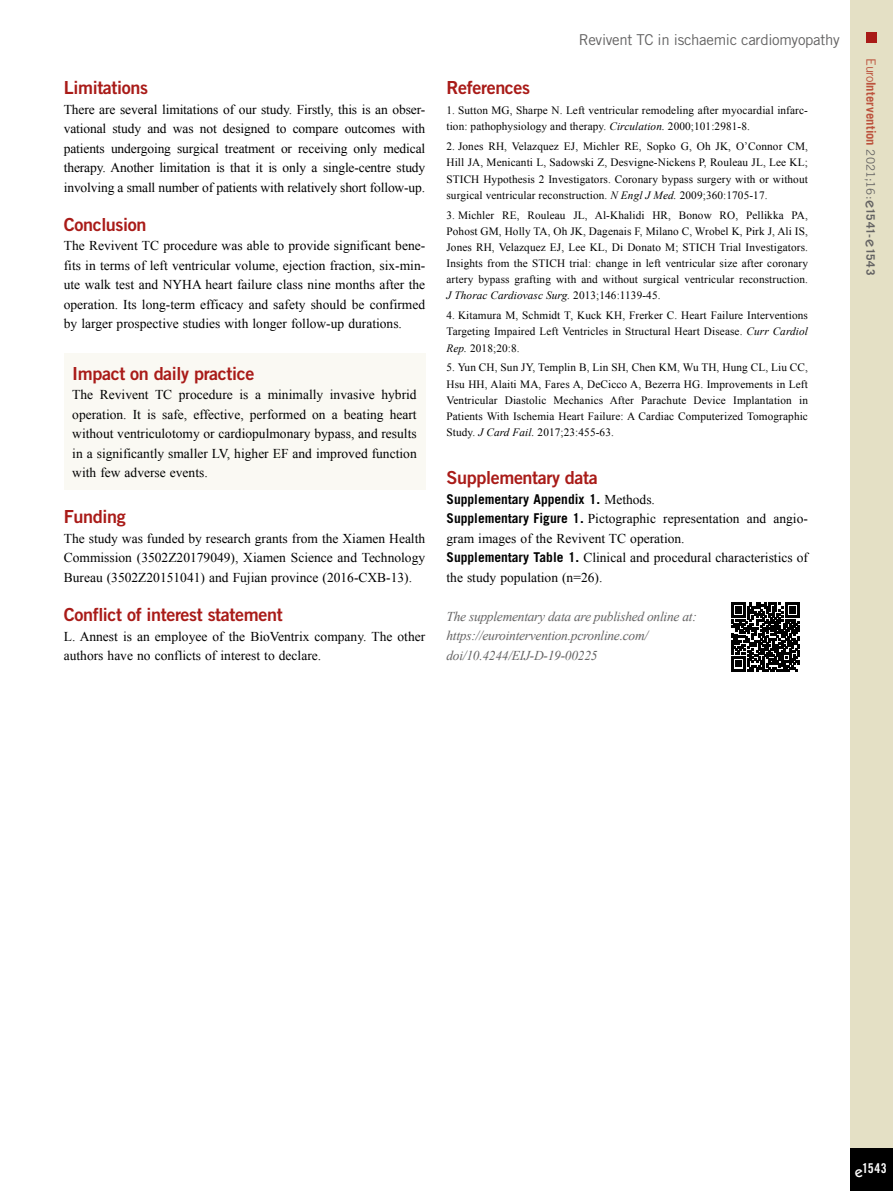
<style>
.page{position:relative;width:893px;height:1191px;background:#fff}
.page>*{position:absolute;margin:0;border:0;box-sizing:border-box;transform-origin:0 0}
.t1{font:18px "Trade Gothic LT Std Bd 2";letter-spacing:-.02em;color:#a91b18}
.t2{font:15px "Trade Gothic LT Std";letter-spacing:-.02em;color:#646363}
.t3{font:13.5px/19.5px "Times New Roman";color:#000;text-align:justify}
.t4{font:italic 13.5px/19.5px "Times New Roman";letter-spacing:-.02em;color:#646363}
.t5{font:700 13.5px "Trade Gothic LT Std";color:#000}
.t6{font:13.5px "Trade Gothic LT Std Bd Cn 20";color:#fff}
.t7{font:700 12.75px "Trade Gothic LT Std";letter-spacing:.005em;color:#bc533d}
.t8{font:11.25px/16px "Times New Roman";letter-spacing:.01em;color:#000;text-align:justify}
.s1{font-style:italic}
.s2{font-family:"Times New Roman";font-weight:400}
.s3{font-family:"Trade Gothic LT Std";font-weight:700}
.s4{font-weight:400}
.s5{font-weight:400;font-size:11.7px;color:#646363}
.s6{font-family:"ITC Kabel Std";font-weight:500;font-size:15px;color:#646363}
.s7{font-size:11.7px;color:#646363}
.s8{font-family:"ITC Kabel Std";font-weight:500;font-size:15px}
</style>
<div class="page">
<div style="left:850px;top:0;width:43px;height:1191px;background:#e4e0c5"></div>
<div style="left:850px;top:1148px;width:43px;height:43px;background:#000"></div>
<div style="left:866px;top:32px;width:11px;height:10px;background:#a91b18"></div>
<div style="left:64px;top:354px;width:361px;height:136px;background:#faf9f3"></div>
<svg style="left:731px;top:603px;width:69px;height:68px"></svg>
<h1 class="t1" style="left:64px;top:77px;width:86px">Limitations</h1>
<p class="t3" style="left:64px;top:99px;width:363px">There are several limitations of our study. Firstly, this is an obser&shy;vational study and was not designed to compare outcomes with patients undergoing surgical treatment or receiving only medical therapy. Another limitation is that it is only a single-centre study involving a small number of patients with relatively short follow-up.</p>
<h1 class="t1" style="left:64px;top:213px;width:84px">Conclusion</h1>
<p class="t3" style="left:64px;top:236px;width:363px">The Revivent TC procedure was able to provide significant bene&shy;fits in terms of left ventricular volume, ejection fraction, six-min&shy;ute walk test and NYHA heart failure class nine months after the operation. Its long-term efficacy and safety should be confirmed by larger prospective studies with longer follow-up durations.</p>
<h1 class="t1" style="left:72px;top:362px;width:184px">Impact on daily practice</h1>
<p class="t3" style="left:72px;top:385px;width:346px">The Revivent TC procedure is a minimally invasive hybrid operation. It is safe, effective, performed on a beating heart without ventriculotomy or cardiopulmonary bypass, and results in a significantly smaller LV, higher EF and improved function with few adverse events.</p>
<h1 class="t1" style="left:64px;top:506px;width:63px">Funding</h1>
<p class="t3" style="left:64px;top:528px;width:363px">The study was funded by research grants from the Xiamen Health Commission (3502Z20179049), Xiamen Science and Technology Bureau (3502Z20151041) and Fujian province (2016-CXB-13).</p>
<h1 class="t1" style="left:64px;top:603px;width:220px">Conflict of interest statement</h1>
<p class="t3" style="left:64px;top:626px;width:363px">L. Annest is an employee of the BioVentrix company. The other authors have no conflicts of interest to declare.</p>
<p class="t2" style="left:579px;top:30px;width:263px">Revivent TC in ischaemic cardiomyopathy</p>
<h1 class="t1" style="left:446px;top:77px;width:85px">References</h1>
<p class="t8" style="left:446px;top:102px;width:363px">1. Sutton MG, Sharpe N. Left ventricular remodeling after myocardial infarc&shy;tion: pathophysiology and therapy. <span class="s1">Circulation.</span> 2000;101:2981-8.</p>
<p class="t8" style="left:446px;top:138px;width:363px">2. Jones RH, Velazquez EJ, Michler RE, Sopko G, Oh JK, O’Connor CM, Hill JA, Menicanti L, Sadowski Z, Desvigne-Nickens P, Rouleau JL, Lee KL; STICH Hypothesis 2 Investigators. Coronary bypass surgery with or without surgical ventricular reconstruction. <span class="s1">N Engl J Med.</span> 2009;360:1705-17.</p>
<p class="t8" style="left:446px;top:207px;width:363px">3. Michler RE, Rouleau JL, Al-Khalidi HR, Bonow RO, Pellikka PA, Pohost GM, Holly TA, Oh JK, Dagenais F, Milano C, Wrobel K, Pirk J, Ali IS, Jones RH, Velazquez EJ, Lee KL, Di Donato M; STICH Trial Investigators.<br>Insights from the STICH trial: change in left ventricular size after coronary artery bypass grafting with and without surgical ventricular reconstruction.<br><span class="s1">J Thorac Cardiovasc Surg.</span> 2013;146:1139-45.</p>
<p class="t8" style="left:446px;top:307px;width:363px">4. Kitamura M, Schmidt T, Kuck KH, Frerker C. Heart Failure Interventions Targeting Impaired Left Ventricles in Structural Heart Disease. <span class="s1">Curr Cardiol Rep.</span> 2018;20:8.</p>
<p class="t8" style="left:446px;top:359px;width:363px">5. Yun CH, Sun JY, Templin B, Lin SH, Chen KM, Wu TH, Hung CL, Liu CC, Hsu HH, Alaiti MA, Fares A, DeCicco A, Bezerra HG. Improvements in Left Ventricular Diastolic Mechanics After Parachute Device Implantation in Patients With Ischemia Heart Failure: A Cardiac Computerized Tomographic Study. <span class="s1">J Card Fail.</span> 2017;23:455-63.</p>
<h1 class="t1" style="left:446px;top:467px;width:153px">Supplementary data</h1>
<p class="t5" style="left:446px;top:491px;width:210px">Supplementary Appendix 1. <span class="s2">Methods.</span></p>
<p class="t3" style="left:446px;top:509px;width:363px;text-align:left"><span class="s3">Supplementary Figure 1.</span> Pictographic representation and angio&shy;gram images of the Revivent TC operation.<br><span class="s3">Supplementary Table 1.</span> Clinical and procedural characteristics of the study population (n=26).</p>
<p class="t4" style="left:446px;top:606px;width:252px">The supplementary data are published online at: https://eurointervention.pcronline.com/ doi/10.4244/EIJ-D-19-00225</p>
<p class="t7" style="left:879px;top:58px;width:218px;rotate:90deg"><span class="s4">Euro</span>Intervention <span class="s5">2021;16:</span><span class="s6">e</span><span class="s7">1541-</span><span class="s6">e</span><span class="s7">1543</span></p>
<p class="t6" style="left:855px;top:1160px;width:34px"><span class="s8">e</span>1543</p>
</div>
